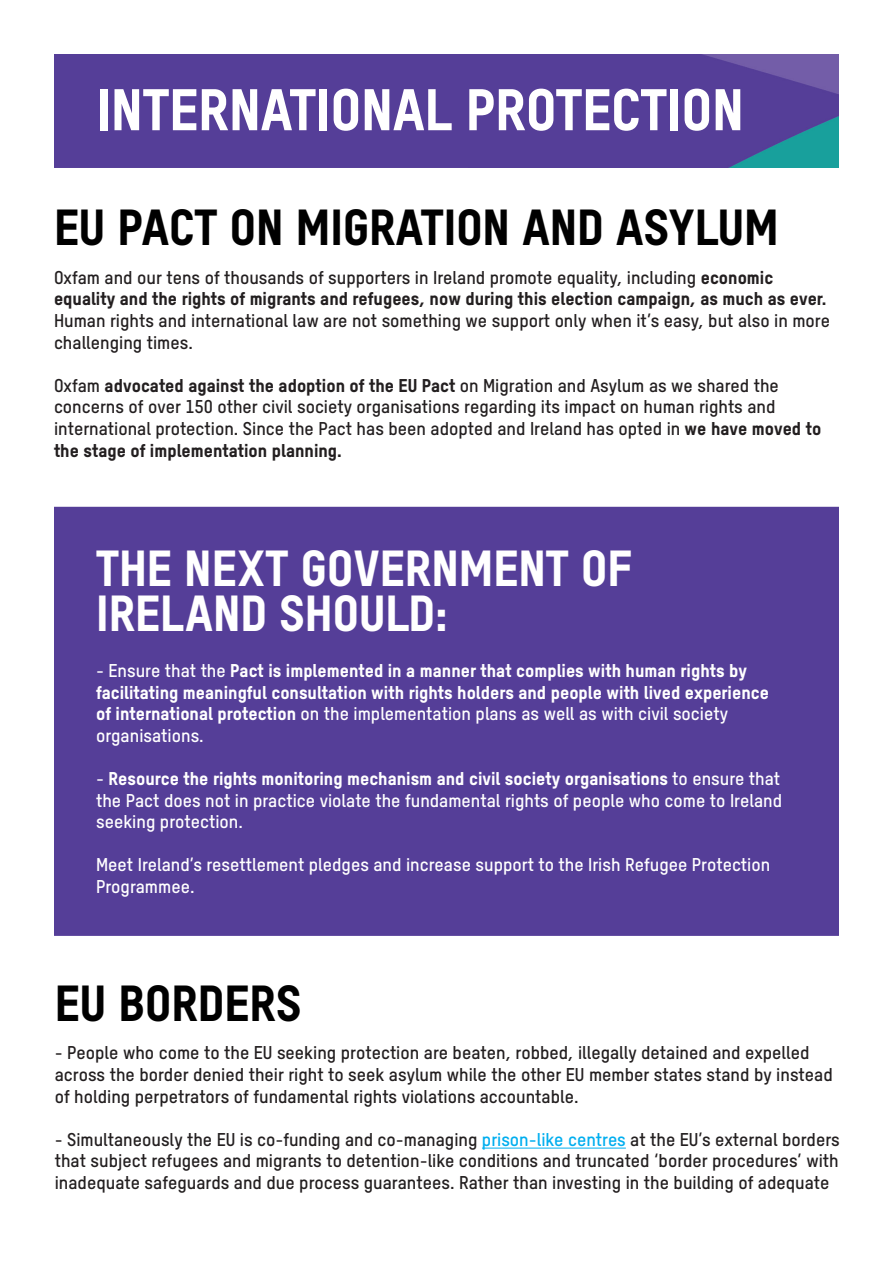
<style>
.page{position:relative;width:893px;height:1263px;background:#fff}
.page>*{position:absolute;margin:0;border:0;box-sizing:border-box;transform-origin:0 0}
.t1{font:57px "T Star Pro Heavy";color:#fff}
.t2{font:49.2px "T Star Pro Heavy";color:#fff}
.t3{font:49.2px "T Star Pro Heavy";color:#000}
.t4{font:18px/21.6px "T Star Pro Bold";color:#231f20}
.t5{font:18px/21.6px "T Star Pro Bold";color:#fff;text-align:justify}
.t6{font:18px/21.6px "T Star Pro Heavy";color:#fff}
.s1{font-family:"T Star Pro Heavy"}
.s2{font-family:"T Star Pro Bold"}
.s3{color:#00aeef}
</style>
<div class="page">
<img style="left:470px;top:54px;width:369px;height:114px">
<div style="left:54px;top:54px;width:416px;height:114px;background:#553e98"></div>
<div style="left:54px;top:507px;width:785px;height:429px;background:#553e98;border:2px solid #553e98"></div>
<hr style="left:482px;top:1147px;width:144px;height:1px;background:#00aeef">
<p class="t1" style="left:96px;top:66px;width:649px">INTERNATIONAL PROTECTION</p>
<p class="t3" style="left:54px;top:190px;width:726px">EU PACT ON MIGRATION AND ASYLUM</p>
<p class="t4" style="left:54px;top:265px;width:778px">Oxfam and our tens of thousands of supporters in Ireland promote equality, including <span class="s1">economic equality and the rights of migrants and refugees, now during this election campaign, as much as ever.<br></span>Human rights and international law are not something we support only when it’s easy, but also in more challenging times.</p>
<p class="t4" style="left:54px;top:373px;width:769px">Oxfam <span class="s1">advocated against the adoption of the EU Pact</span> on Migration and Asylum as we shared the concerns of over 150 other civil society organisations regarding its impact on human rights and international protection. Since the Pact has been adopted and Ireland has opted in <span class="s1">we have moved to the stage of implementation planning.</span></p>
<p class="t2" style="left:96px;top:531px;width:537px">THE NEXT GOVERNMENT OF</p>
<p class="t2" style="left:96px;top:576px;width:353px">IRELAND SHOULD:</p>
<p class="t2" style="left:84px;top:534px;width:353px">IRELAND SHOULD:</p>
<p class="t6" style="left:96px;top:658px;width:674px"><span class="s2">- Ensure that the</span> Pact is implemented in a manner that complies with human rights by facilitating meaningful consultation with rights holders and people with lived experience of international protection <span class="s2">on the implementation plans as well as with civil society organisations.</span></p>
<p class="t5" style="left:96px;top:766px;width:687px">- <span class="s1">Resource the rights monitoring mechanism and civil society organisations</span> to ensure that the Pact does not in practice violate the fundamental rights of people who come to Ireland seeking protection.</p>
<p class="t5" style="left:96px;top:853px;width:676px">Meet Ireland’s resettlement pledges and increase support to the Irish Refugee Protection<br>Programmee.</p>
<p class="t3" style="left:55px;top:965px;width:248px">EU BORDERS</p>
<p class="t4" style="left:55px;top:1041px;width:780px">- People who come to the EU seeking protection are beaten, robbed, illegally detained and expelled across the border denied their right to seek asylum while the other EU member states stand by instead of holding perpetrators of fundamental rights violations accountable.</p>
<p class="t4" style="left:55px;top:1127px;width:786px;text-align:justify">- Simultaneously the EU is co-funding and co-managing <span class="s3">prison-like centres</span> at the EU’s external borders that subject refugees and migrants to detention-like conditions and truncated ‘border procedures’ with inadequate safeguards and due process guarantees. Rather than investing in the building of adequate</p>
</div>
